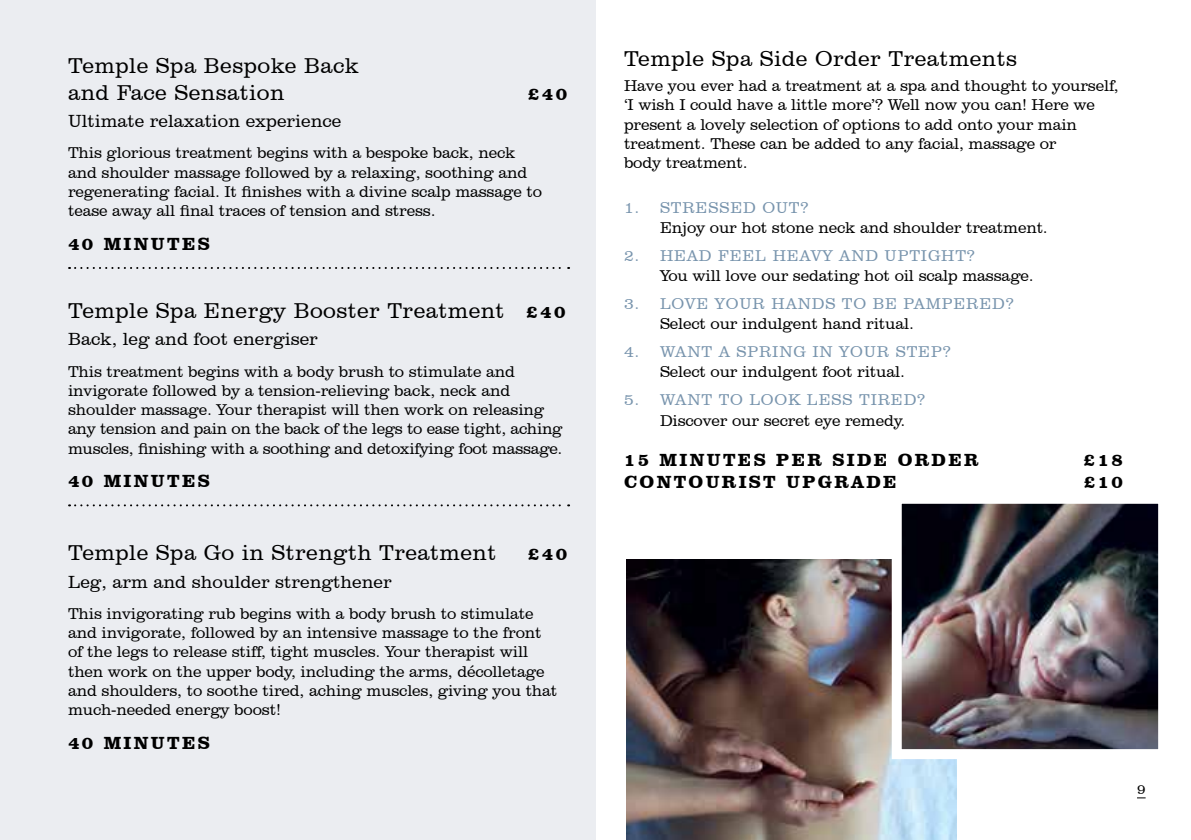
<style>
.page{position:relative;width:1191px;height:840px;background:#fff}
.page>*{position:absolute;margin:0;border:0;box-sizing:border-box;transform-origin:0 0}
.t1{font:300 22px/26.4px "Clarendon BT";letter-spacing:.02em;color:#000}
.t2{font:300 18px "Clarendon BT";color:#000}
.t3{font:700 18px "Clarendon BT";letter-spacing:.13em;color:#000}
.t4{font:300 16px/19.2px "Clarendon BT";letter-spacing:-.01em;color:#000}
.t5{font:300 16px "Clarendon BT";letter-spacing:.05em;color:#7894ad}
.t6{font:300 14px "Clarendon BT";color:#000}
.s1{font-weight:700;font-size:18px}
</style>
<div class="page">
<div style="left:0;top:0;width:595px;height:839px;background:#ebedf1"></div>
<svg style="left:69px;top:267px;width:500px;height:2px"></svg>
<svg style="left:69px;top:504px;width:500px;height:2px"></svg>
<img style="left:626px;top:559px;width:331px;height:280px">
<img style="left:902px;top:504px;width:255px;height:243px">
<div style="left:891px;top:493px;width:277px;height:265px;border:10px solid #fff"></div>
<h1 class="t1" style="left:68px;top:52px;width:292px">Temple Spa Bespoke Back and Face Sensation</h1>
<p class="t3" style="left:528px;top:82px;width:40px">£40</p>
<p class="t2" style="left:68px;top:110px;width:275px">Ultimate relaxation experience</p>
<p class="t4" style="left:68px;top:143px;width:475px">This glorious treatment begins with a bespoke back, neck and shoulder massage followed by a relaxing, soothing and regenerating facial. It finishes with a divine scalp massage to tease away all final traces of tension and stress.</p>
<p class="t3" style="left:68px;top:232px;width:143px">40 MINUTES</p>
<h1 class="t1" style="left:68px;top:297px;width:499px">Temple Spa Energy Booster Treatment <span class="s1">£40</span></h1>
<p class="t2" style="left:68px;top:328px;width:251px">Back, leg and foot energiser</p>
<p class="t4" style="left:68px;top:361px;width:496px">This treatment begins with a body brush to stimulate and invigorate followed by a tension-relieving back, neck and shoulder massage. Your therapist will then work on releasing any tension and pain on the back of the legs to ease tight, aching muscles, finishing with a soothing and detoxifying foot massage.</p>
<p class="t3" style="left:68px;top:469px;width:143px">40 MINUTES</p>
<h1 class="t1" style="left:68px;top:539px;width:430px">Temple Spa Go in Strength Treatment</h1>
<p class="t3" style="left:528px;top:542px;width:40px">£40</p>
<p class="t2" style="left:68px;top:570px;width:325px">Leg, arm and shoulder strengthener</p>
<p class="t4" style="left:68px;top:603px;width:491px">This invigorating rub begins with a body brush to stimulate and invigorate, followed by an intensive massage to the front of the legs to release stiff, tight muscles. Your therapist will then work on the upper body, including the arms, décolletage and shoulders, to soothe tired, aching muscles, giving you that much-needed energy boost!</p>
<p class="t3" style="left:68px;top:730px;width:143px">40 MINUTES</p>
<h1 class="t1" style="left:624px;top:45px;width:394px">Temple Spa Side Order Treatments</h1>
<p class="t4" style="left:624px;top:76px;width:496px">Have you ever had a treatment at a spa and thought to yourself, ‘I wish I could have a little more’? Well now you can! Here we present a lovely selection of options to add onto your main treatment. These can be added to any facial, massage or<br>body treatment.</p>
<p class="t5" style="left:624px;top:198px;width:186px">1. STRESSED OUT?</p>
<p class="t4" style="left:660px;top:218px;width:389px">Enjoy our hot stone neck and shoulder treatment.</p>
<p class="t5" style="left:624px;top:246px;width:352px">2. HEAD FEEL HEAVY AND UPTIGHT?</p>
<p class="t4" style="left:660px;top:266px;width:375px">You will love our sedating hot oil scalp massage.</p>
<p class="t5" style="left:624px;top:294px;width:391px">3. LOVE YOUR HANDS TO BE PAMPERED?</p>
<p class="t4" style="left:660px;top:314px;width:255px">Select our indulgent hand ritual.</p>
<p class="t5" style="left:624px;top:342px;width:328px">4. WANT A SPRING IN YOUR STEP?</p>
<p class="t4" style="left:660px;top:362px;width:246px">Select our indulgent foot ritual.</p>
<p class="t5" style="left:624px;top:390px;width:303px">5. WANT TO LOOK LESS TIRED?</p>
<p class="t4" style="left:660px;top:410px;width:247px">Discover our secret eye remedy.</p>
<p class="t3" style="left:624px;top:448px;width:356px">15 MINUTES PER SIDE ORDER</p>
<p class="t3" style="left:1084px;top:448px;width:40px">£18</p>
<p class="t3" style="left:624px;top:470px;width:274px">CONTOURIST UPGRADE</p>
<p class="t3" style="left:1084px;top:470px;width:40px">£10</p>
<p class="t6" style="left:1137px;top:780px;width:10px">9</p>
</div>
